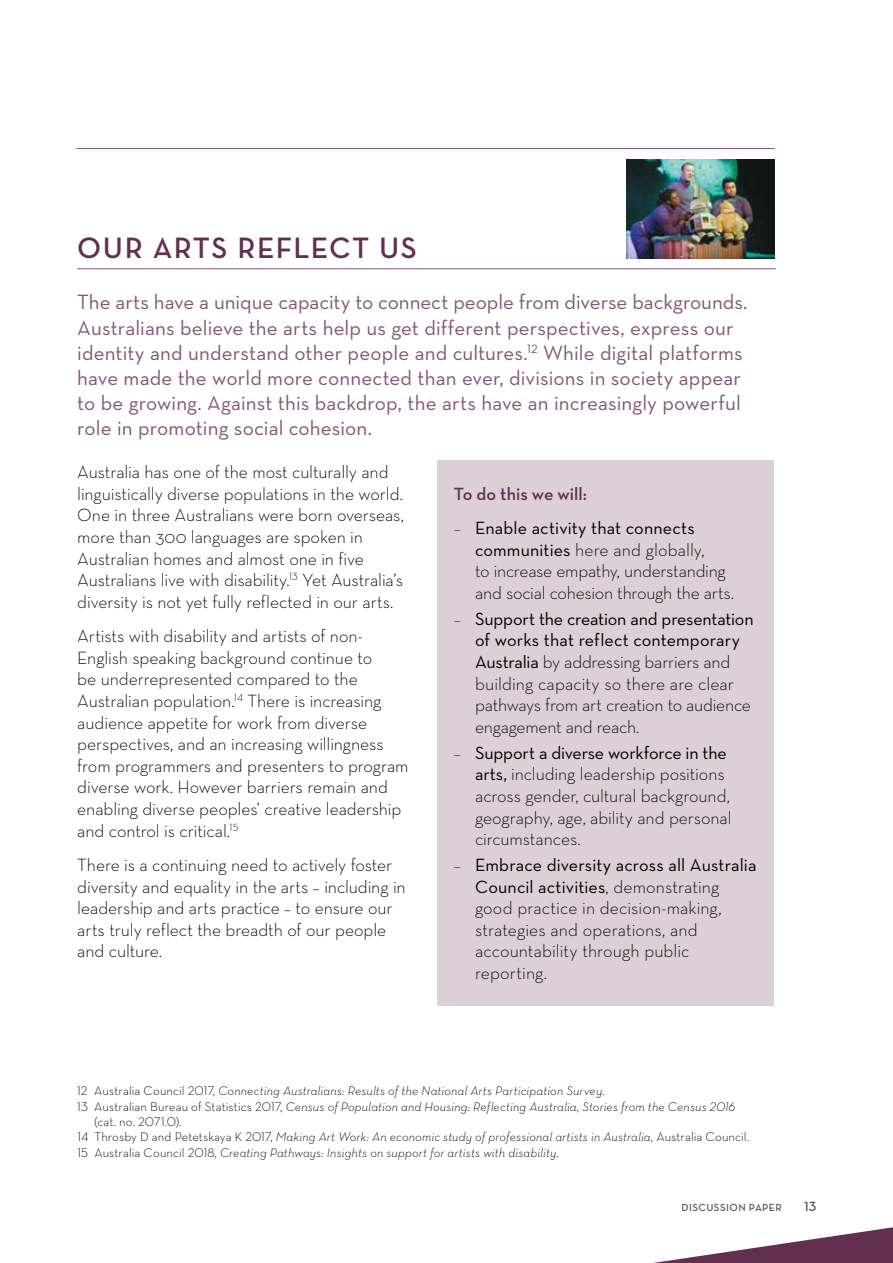
<style>
.page{position:relative;width:893px;height:1263px;background:#fff}
.page>*{position:absolute;margin:0;border:0;box-sizing:border-box;transform-origin:0 0}
.t1{font:600 30px "Neutraface Text";letter-spacing:.045em;color:#622f50}
.t2{font:21px/25.2px "Neutraface Text";letter-spacing:.005em;color:#855676}
.t3{font:300 18px/21.6px "Neutraface Text";letter-spacing:-.005em;color:#000}
.t4{font:600 18px "Neutraface Text";color:#622f50}
.t5{font:600 13.5px "Neutraface Text";color:#58595b}
.t6{font:italic 300 12.75px "Neutraface Text";letter-spacing:.01em;color:#000}
.t7{font:300 12.75px "Neutraface Text";letter-spacing:.01em;color:#000}
.t8{font:600 10.5px "Neutraface Text";letter-spacing:.045em;color:#58595b}
.s1{font-weight:400;font-style:italic;color:#855676}
.s2{font-weight:400}
.s3{font-style:normal}
</style>
<div class="page">
<svg style="left:653px;top:1227px;width:240px;height:36px"></svg>
<div style="left:437px;top:460px;width:336px;height:546px;background:#dcd0d6"></div>
<img style="left:626px;top:159px;width:148px;height:99px">
<hr style="left:77px;top:148px;width:698px;height:1px;background:#855676">
<hr style="left:77px;top:269px;width:699px;height:1px;background:#855676">
<h1 class="t1" style="left:77px;top:229px;width:341px">OUR ARTS REFLECT US</h1>
<p class="t2" style="left:77px;top:289px;width:672px">The arts have a unique capacity to connect people from diverse backgrounds.<br>Australians believe the arts help us get different perspectives, express our identity and understand other people and cultures.<sup>12</sup> While digital platforms have made the world more connected than ever, divisions in society appear to be growing. Against this backdrop, the arts have an increasingly powerful role in promoting social cohesion.</p>
<p class="t3" style="left:77px;top:461px;width:328px">Australia has one of the most culturally and linguistically diverse populations in the world.<br>One in three Australians were born overseas, more than 300 languages are spoken in Australian homes and almost one in five Australians live with disability.<sup>13</sup> Yet Australia’s diversity is not yet fully reflected in our arts.</p>
<p class="t3" style="left:77px;top:625px;width:333px">Artists with disability and artists of non-English speaking background continue to<br>be underrepresented compared to the Australian population.<sup>14</sup> There is increasing audience appetite for work from diverse perspectives, and an increasing willingness from programmers and presenters to program diverse work. However barriers remain and enabling diverse peoples’ creative leadership and control is critical.<sup>15</sup></p>
<p class="t3" style="left:77px;top:854px;width:330px">There is a continuing need to actively foster diversity and equality in the arts – including in leadership and arts practice – to ensure our arts truly reflect the breadth of our people and culture.</p>
<p class="t4" style="left:454px;top:482px;width:135px">To do this we will:</p>
<p class="t3" style="left:475px;top:517px;width:261px;text-indent:-21px"><span class="s1">–</span> <span class="s2">Enable activity that connects communities</span> here and globally,<br>to increase empathy, understanding and social cohesion through the arts.</p>
<p class="t3" style="left:475px;top:608px;width:280px;text-indent:-21px"><span class="s1">–</span> <span class="s2">Support the creation and presentation of works that reflect contemporary Australia</span> by addressing barriers and building capacity so there are clear pathways from art creation to audience engagement and reach.</p>
<p class="t3" style="left:475px;top:741px;width:258px;text-indent:-21px"><span class="s1">–</span> <span class="s2">Support a diverse workforce in the arts,</span> including leadership positions across gender, cultural background, geography, age, ability and personal circumstances.</p>
<p class="t3" style="left:475px;top:854px;width:283px;text-indent:-21px"><span class="s1">–</span> <span class="s2">Embrace diversity across all Australia<br>Council activities</span>, demonstrating good practice in decision-making, strategies and operations, and accountability through public reporting.</p>
<p class="t6" style="left:77px;top:1083px;width:529px"><span class="s3">12 Australia Council 2017,</span> Connecting Australians: Results of the National Arts Participation Survey<span class="s3">.</span></p>
<p class="t6" style="left:77px;top:1098px;width:660px"><span class="s3">13 Australian Bureau of Statistics 2017,</span> Census of Population and Housing: Reflecting Australia, Stories from the Census 2016</p>
<p class="t7" style="left:94px;top:1114px;width:89px">(cat. no. 2071.0).</p>
<p class="t6" style="left:77px;top:1129px;width:673px"><span class="s3">14 Throsby D and Petetskaya K 2017,</span> Making Art Work: An economic study of professional artists in Australia<span class="s3">, Australia Council.</span></p>
<p class="t6" style="left:77px;top:1144px;width:483px"><span class="s3">15 Australia Council 2018,</span> Creating Pathways: Insights on support for artists with disability<span class="s3">.</span></p>
<p class="t8" style="left:681px;top:1201px;width:102px">DISCUSSION PAPER</p>
<p class="t5" style="left:804px;top:1198px;width:14px">13</p>
</div>
